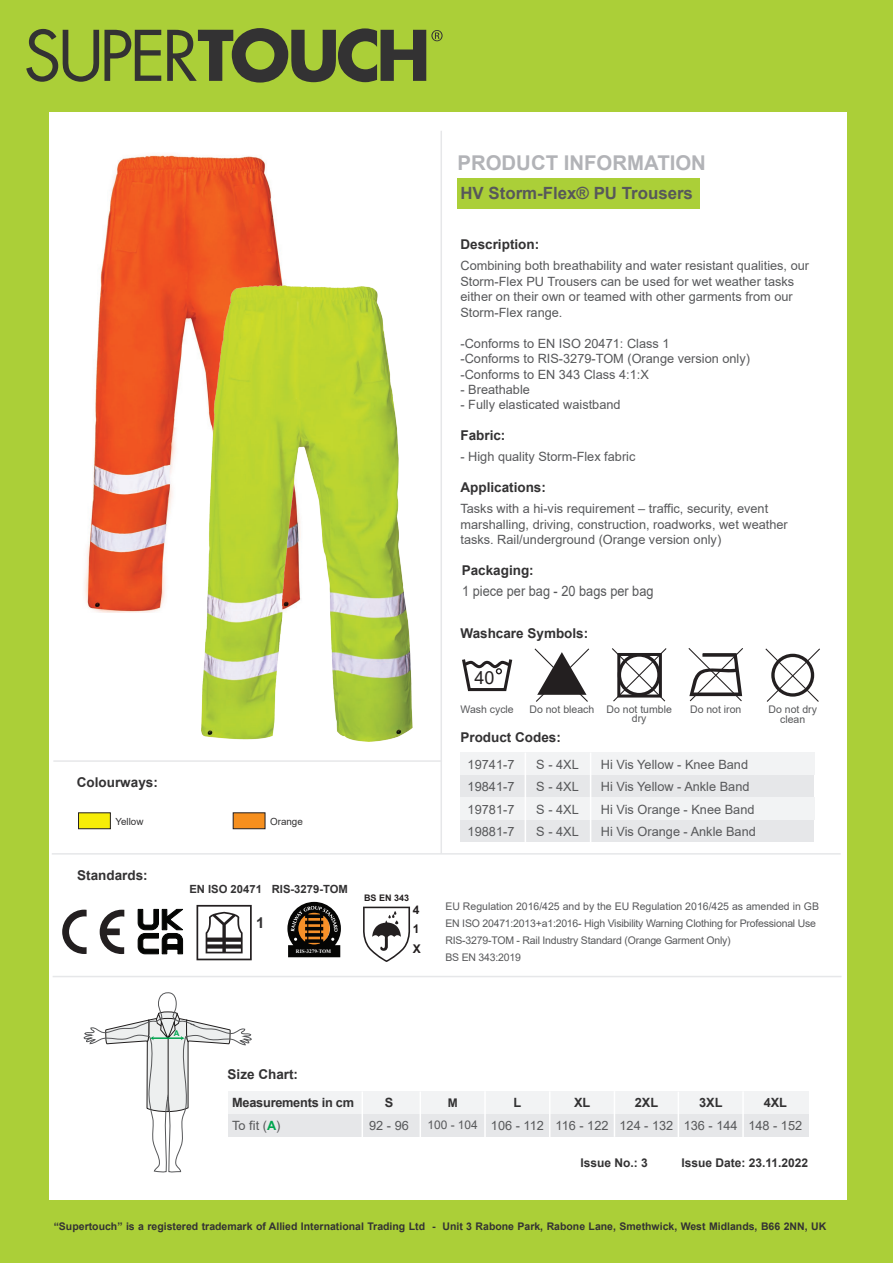
<style>
.page{position:relative;width:893px;height:1263px;background:#fff}
.page>*{position:absolute;margin:0;border:0;box-sizing:border-box;transform-origin:0 0}
.t1{font:700 20.4px "Arial";color:#b2b3b7}
.t2{font:18px "Arial";color:#231f20}
.t3{font:700 16.8px "Arial";color:#57585a}
.t4{font:700 15px "Arial";color:#333233}
.t5{font:14.25px "Arial";color:#57585a;scale:.89 1}
.t6{font:700 13.5px "Arial";color:#333233}
.t7{font:12.75px/22.5px "Arial";color:#57585a}
.t8{font:700 12.75px/22.5px "Arial";letter-spacing:-.02em;color:#333233}
.t9{font:700 12px "Arial";color:#333233}
.t10{font:12px "Arial";color:#57585a}
.t11{font:700 12px/19.5px "Arial";color:#231f20;text-align:justify}
.t12{font:700 11.25px "Arial";color:#333233}
.t13{font:10.5px/16.8px "Arial";letter-spacing:-.02em;color:#57585a}
.t14{font:700 10.5px "Arial";color:#333233}
.t15{font:10.5px/9.6px "Arial";color:#57585a;text-align:center}
.t16{font:9.9px "Arial";color:#333233}
.t17{font:700 9px "Arial";color:#231f20}
.t18{font:700 7.95px "Arial";color:#00a44f}
.t19{font:700 5.25px "Times New Roman";color:#fff}
.s1{font-weight:400;color:#57585a}
.s2{color:#00a54f}
</style>
<div class="page">
<div style="left:460px;top:819px;width:354px;height:23px;background:#e6e7e9"></div>
<div style="left:460px;top:797px;width:354px;height:22px;background:#f2f3f4"></div>
<div style="left:460px;top:774px;width:354px;height:23px;background:#e6e7e9"></div>
<div style="left:460px;top:752px;width:354px;height:23px;background:#f2f3f4"></div>
<hr style="left:525px;top:752px;width:1px;height:90px;background:#fff">
<hr style="left:590px;top:752px;width:1px;height:91px;background:#fff">
<div style="left:78px;top:813px;width:33px;height:16px;background:#f7ed07;border:1px solid #231f20"></div>
<div style="left:233px;top:813px;width:32px;height:16px;background:#f68f1e;border:1px solid #231f20"></div>
<div style="left:457px;top:178px;width:243px;height:30px;background:#abcf38"></div>
<img style="left:84px;top:154px;width:199px;height:459px">
<img style="left:202px;top:285px;width:211px;height:456px">
<hr style="left:440px;top:131px;width:2px;height:723px;background:#e6e7e9">
<hr style="left:53px;top:976px;width:788px;height:1px;background:#e6e7e9">
<hr style="left:52px;top:853px;width:789px;height:2px;background:#e6e7e9">
<hr style="left:53px;top:760px;width:389px;height:2px;background:#e6e7e9">
<div style="left:229px;top:1114px;width:580px;height:22px;background:#e6e7e9"></div>
<div style="left:229px;top:1091px;width:580px;height:23px;background:#f2f3f4"></div>
<hr style="left:362px;top:1091px;width:1px;height:46px;background:#fff">
<hr style="left:420px;top:1091px;width:1px;height:46px;background:#fff">
<hr style="left:484px;top:1091px;width:2px;height:46px;background:#fff">
<hr style="left:549px;top:1091px;width:1px;height:46px;background:#fff">
<hr style="left:614px;top:1091px;width:1px;height:46px;background:#fff">
<hr style="left:678px;top:1092px;width:1px;height:45px;background:#fff">
<hr style="left:742px;top:1091px;width:2px;height:46px;background:#fff">
<svg style="left:83px;top:992px;width:169px;height:180px"></svg>
<svg style="left:462px;top:659px;width:50px;height:32px"></svg>
<svg style="left:534px;top:648px;width:55px;height:54px"></svg>
<svg style="left:765px;top:648px;width:55px;height:54px"></svg>
<svg style="left:688px;top:648px;width:55px;height:53px"></svg>
<svg style="left:612px;top:648px;width:54px;height:53px"></svg>
<div style="left:0;top:0;width:893px;height:112px;background:#abcf38"></div>
<div style="left:0;top:1201px;width:893px;height:62px;background:#abcf38"></div>
<div style="left:0;top:104px;width:48px;height:1098px;background:#abcf38"></div>
<div style="left:848px;top:104px;width:45px;height:1098px;background:#abcf38"></div>
<svg style="left:26px;top:29px;width:135px;height:53px"></svg>
<svg style="left:167px;top:28px;width:276px;height:55px"></svg>
<svg style="left:100px;top:910px;width:24px;height:44px"></svg>
<svg style="left:62px;top:910px;width:25px;height:44px"></svg>
<svg style="left:363px;top:907px;width:47px;height:55px"></svg>
<svg style="left:287px;top:902px;width:54px;height:55px;background:#554636"></svg>
<svg style="left:196px;top:905px;width:56px;height:55px"></svg>
<svg style="left:137px;top:909px;width:46px;height:45px"></svg>
<h1 class="t1" style="left:457px;top:148px;width:250px">PRODUCT INFORMATION</h1>
<h3 class="t3" style="left:460px;top:181px;width:234px">HV Storm-Flex® PU Trousers</h3>
<p class="t6" style="left:460px;top:235px;width:80px">Description:</p>
<p class="t7" style="left:460px;top:258px;width:350px;line-height:15.5px">Combining both breathability and water resistant qualities, our Storm-Flex PU Trousers can be used for wet weather tasks either on their own or teamed with other garments from our Storm-Flex range.</p>
<p class="t7" style="left:460px;top:335px;width:291px;line-height:15.5px">-Conforms to EN ISO 20471: Class 1<br>-Conforms to RIS-3279-TOM (Orange version only) -Conforms to EN 343 Class 4:1:X</p>
<p class="t7" style="left:460px;top:378px;width:71px">- Breathable</p>
<p class="t7" style="left:460px;top:394px;width:162px">- Fully elasticated waistband</p>
<p class="t6" style="left:460px;top:426px;width:47px">Fabric:</p>
<p class="t7" style="left:460px;top:446px;width:176px">- High quality Storm-Flex fabric</p>
<p class="t6" style="left:460px;top:478px;width:87px">Applications:</p>
<p class="t7" style="left:460px;top:501px;width:329px;line-height:15.5px">Tasks with a hi-vis requirement – traffic, security, event marshalling, driving, construction, roadworks, wet weather tasks. Rail/underground (Orange version only)</p>
<p class="t6" style="left:462px;top:560px;width:74px">Packaging:</p>
<p class="t5" style="left:462px;top:581px;width:217px">1 piece per bag - 20 bags per bag</p>
<p class="t6" style="left:460px;top:624px;width:129px">Washcare Symbols:</p>
<p class="t6" style="left:77px;top:772px;width:83px">Colourways:</p>
<p class="t16" style="left:115px;top:815px;width:30px">Yellow</p>
<p class="t16" style="left:270px;top:815px;width:34px">Orange</p>
<p class="t6" style="left:77px;top:865px;width:72px">Standards:</p>
<p class="t12" style="left:189px;top:881px;width:74px">EN ISO 20471</p>
<p class="t4" style="left:256px;top:912px;width:10px">1</p>
<p class="t12" style="left:272px;top:881px;width:78px">RIS-3279-TOM</p>
<p class="t19" style="left:296px;top:948px;width:37px">RIS-3279-TOM</p>
<p class="t17" style="left:364px;top:891px;width:47px">BS EN 343</p>
<p class="t11" style="left:413px;top:900px;width:10px">4<br>1<br>X</p>
<h2 class="t2" style="left:474px;top:666px;width:22px">40</h2>
<p class="t15" style="left:460px;top:704px;width:55px">Wash cycle</p>
<p class="t15" style="left:529px;top:704px;width:66px">Do not bleach</p>
<p class="t15" style="left:768px;top:704px;width:50px">Do not dry clean</p>
<p class="t15" style="left:606px;top:704px;width:67px">Do not tumble</p>
<p class="t15" style="left:690px;top:704px;width:53px">Do not iron</p>
<p class="t13" style="left:632px;top:710px;width:16px">dry</p>
<p class="t6" style="left:460px;top:727px;width:102px">Product Codes:</p>
<p class="t7" style="left:536px;top:753px;width:44px;text-align:justify">S - 4XL S - 4XL S - 4XL S - 4XL</p>
<p class="t7" style="left:601px;top:753px;width:156px">Hi Vis Yellow - Knee Band<br>Hi Vis Yellow - Ankle Band<br>Hi Vis Orange - Knee Band<br>Hi Vis Orange - Ankle Band</p>
<p class="t7" style="left:468px;top:753px;width:48px;text-align:justify">19741-7<br>19841-7<br>19781-7<br>19881-7</p>
<p class="t13" style="left:445px;top:898px;width:375px">EU Regulation 2016/425 and by the EU Regulation 2016/425 as amended in GB EN ISO 20471:2013+a1:2016- High Visibility Warning Clothing for Professional Use RIS-3279-TOM - Rail Industry Standard (Orange Garment Only)<br>BS EN 343:2019</p>
<p class="t18" style="left:174px;top:1028px;width:7px">A</p>
<p class="t6" style="left:228px;top:1064px;width:72px">Size Chart:</p>
<p class="t8" style="left:385px;top:1092px;width:10px">S</p>
<p class="t7" style="left:369px;top:1114px;width:41px">92 - 96</p>
<p class="t8" style="left:232px;top:1092px;width:123px">Measurements in cm<br><span class="s1">To fit (</span><span class="s2">A</span><span class="s1">)</span></p>
<p class="t8" style="left:764px;top:1092px;width:25px">4XL</p>
<p class="t8" style="left:635px;top:1092px;width:25px">2XL</p>
<p class="t7" style="left:619px;top:1114px;width:55px">124 - 132</p>
<p class="t8" style="left:699px;top:1092px;width:25px">3XL</p>
<p class="t7" style="left:684px;top:1114px;width:55px">136 - 144</p>
<p class="t8" style="left:574px;top:1092px;width:18px">XL</p>
<p class="t7" style="left:556px;top:1114px;width:54px">116 - 122</p>
<p class="t9" style="left:448px;top:1094px;width:11px">M</p>
<p class="t10" style="left:427px;top:1117px;width:52px">100 - 104</p>
<p class="t8" style="left:514px;top:1092px;width:9px">L</p>
<p class="t7" style="left:491px;top:1114px;width:54px">106 - 112</p>
<p class="t7" style="left:748px;top:1114px;width:55px">148 - 152</p>
<p class="t9" style="left:580px;top:1154px;width:69px">Issue No.: 3</p>
<p class="t9" style="left:681px;top:1154px;width:128px">Issue Date: 23.11.2022</p>
<p class="t14" style="left:54px;top:1219px;width:774px">“Supertouch” is a registered trademark of Allied International Trading Ltd - Unit 3 Rabone Park, Rabone Lane, Smethwick, West Midlands, B66 2NN, UK</p>
</div>
